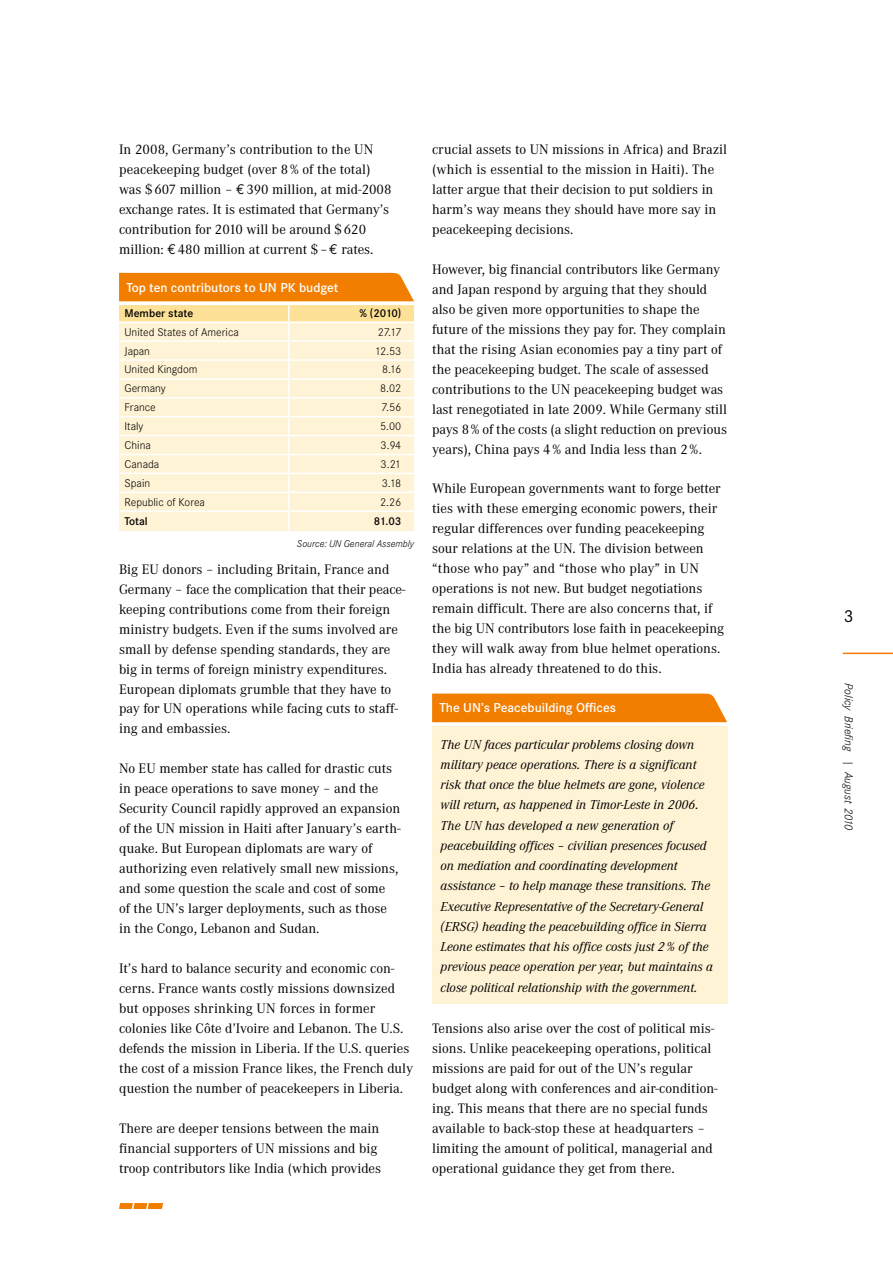
<style>
.page{position:relative;width:893px;height:1263px;background:#fff}
.page>*{position:absolute;margin:0;border:0;box-sizing:border-box;transform-origin:0 0}
.t1{font:18px "Corporate CVS";color:#000}
.t2{font:14.25px/20px "Corporate CVA";color:#000}
.t3{font:italic 13.5px/20.2px "Corporate CVA";color:#000}
.t4{font:13.5px "Corporate CVS Demi";color:#fff}
.t5{font:italic 12px "Corporate CVS Light";color:#000}
.t6{font:11.7px "Corporate CVS Light";color:#000}
.t7{font:11.7px "Corporate CVS Demi";color:#000}
.t8{font:italic 10.2px "Corporate CVS Light";color:#000}
.s1{font-family:"Euro Mono Std"}
</style>
<div class="page">
<svg style="left:119px;top:1203px;width:44px;height:6px"></svg>
<hr style="left:843px;top:653px;width:50px;height:1px;background:#f27e00">
<div style="left:432px;top:693px;width:295px;height:29px;background:#f27e00"></div>
<div style="left:432px;top:726px;width:295px;height:277px;background:#fff3d5"></div>
<svg style="left:119px;top:273px;width:295px;height:258px;background:#fde6bd"></svg>
<hr style="left:119px;top:302px;width:170px;height:3px;background:#fff">
<hr style="left:289px;top:302px;width:125px;height:3px;background:#fff">
<p class="t2" style="left:119px;top:140px;width:274px">In 2008, Germany’s contribution to the UN peacekeeping budget (over 8 % of the total) was $ 607 million – <span class="s1">€</span> 390 million, at mid-2008 exchange rates. It is estimated that Germany’s contribution for 2010 will be around $ 620 million: <span class="s1">€</span> 480 million at current $ – <span class="s1">€</span> rates.</p>
<p class="t4" style="left:126px;top:279px;width:214px">Top ten contributors to UN PK budget</p>
<p class="t7" style="left:125px;top:306px;width:70px">Member state</p>
<p class="t7" style="left:359px;top:306px;width:43px">% (2010)</p>
<p class="t6" style="left:125px;top:325px;width:116px">United States of America</p>
<p class="t6" style="left:378px;top:325px;width:25px">27.17</p>
<p class="t6" style="left:125px;top:344px;width:27px">Japan</p>
<p class="t6" style="left:375px;top:344px;width:28px">12.53</p>
<p class="t6" style="left:125px;top:363px;width:75px">United Kingdom</p>
<p class="t6" style="left:382px;top:363px;width:21px">8.16</p>
<p class="t6" style="left:125px;top:382px;width:43px">Germany</p>
<p class="t6" style="left:380px;top:382px;width:23px">8.02</p>
<p class="t6" style="left:125px;top:401px;width:33px">France</p>
<p class="t6" style="left:381px;top:401px;width:22px">7.56</p>
<p class="t6" style="left:125px;top:420px;width:21px">Italy</p>
<p class="t6" style="left:380px;top:420px;width:23px">5.00</p>
<p class="t6" style="left:125px;top:438px;width:28px">China</p>
<p class="t6" style="left:381px;top:438px;width:22px">3.94</p>
<p class="t6" style="left:125px;top:457px;width:36px">Canada</p>
<p class="t6" style="left:381px;top:457px;width:22px">3.21</p>
<p class="t6" style="left:125px;top:476px;width:27px">Spain</p>
<p class="t6" style="left:382px;top:476px;width:21px">3.18</p>
<p class="t6" style="left:125px;top:495px;width:82px">Republic of Korea</p>
<p class="t6" style="left:380px;top:495px;width:23px">2.26</p>
<p class="t7" style="left:125px;top:514px;width:25px">Total</p>
<p class="t7" style="left:374px;top:514px;width:29px">81.03</p>
<p class="t8" style="left:297px;top:538px;width:119px">Source: UN General Assembly</p>
<p class="t2" style="left:119px;top:559px;width:288px">Big EU donors – including Britain, France and Germany – face the complication that their peace&shy;keeping contributions come from their foreign ministry budgets. Even if the sums involved are small by defense spending standards, they are big in terms of foreign ministry expenditures.<br>European diplomats grumble that they have to pay for UN operations while facing cuts to staff&shy;ing and embassies.</p>
<p class="t2" style="left:119px;top:759px;width:283px">No EU member state has called for drastic cuts in peace operations to save money – and the Security Council rapidly approved an expansion of the UN mission in Haiti after January’s earth&shy;quake. But European diplomats are wary of authorizing even relatively small new missions, and some question the scale and cost of some<br>of the UN’s larger deployments, such as those in the Congo, Lebanon and Sudan.</p>
<p class="t2" style="left:119px;top:959px;width:296px">It’s hard to balance security and economic con&shy;cerns. France wants costly missions downsized but opposes shrinking UN forces in former colonies like Côte d’Ivoire and Lebanon. The U.S. defends the mission in Liberia. If the U.S. queries the cost of a mission France likes, the French duly question the number of peacekeepers in Liberia.</p>
<p class="t2" style="left:119px;top:1119px;width:264px">There are deeper tensions between the main financial supporters of UN missions and big troop contributors like India (which provides</p>
<p class="t2" style="left:432px;top:139px;width:296px">crucial assets to UN missions in Africa) and Brazil (which is essential to the mission in Haiti). The latter argue that their decision to put soldiers in harm’s way means they should have more say in peacekeeping decisions.</p>
<p class="t2" style="left:432px;top:259px;width:297px">However, big financial contributors like Germany and Japan respond by arguing that they should also be given more opportunities to shape the future of the missions they pay for. They complain that the rising Asian economies pay a tiny part of the peacekeeping budget. The scale of assessed contributions to the UN peacekeeping budget was last renegotiated in late 2009. While Germany still pays 8 % of the costs (a slight reduction on previous years), China pays 4 % and India less than 2 %.</p>
<p class="t2" style="left:432px;top:479px;width:293px">While European governments want to forge better ties with these emerging economic powers, their regular differences over funding peacekeeping sour relations at the UN. The division between “those who pay” and “those who play” in UN operations is not new. But budget negotiations remain difficult. There are also concerns that, if the big UN contributors lose faith in peacekeeping they will walk away from blue helmet operations.<br>India has already threatened to do this.</p>
<p class="t4" style="left:439px;top:700px;width:178px">The UN’s Peacebuilding Offices</p>
<p class="t3" style="left:441px;top:734px;width:274px">The UN faces particular problems closing down military peace operations. There is a significant risk that once the blue helmets are gone, violence will return, as happened in Timor-Leste in 2006.<br>The UN has developed a new generation of peacebuilding offices – civilian presences focused on mediation and coordinating development assistance – to help manage these transitions. The Executive Representative of the Secretary-General (ERSG) heading the peacebuilding office in Sierra Leone estimates that his office costs just 2% of the previous peace operation per year, but maintains a close political relationship with the government.</p>
<p class="t2" style="left:432px;top:1019px;width:287px">Tensions also arise over the cost of political mis&shy;sions. Unlike peacekeeping operations, political missions are paid for out of the UN’s regular budget along with conferences and air-condition&shy;ing. This means that there are no special funds available to back-stop these at headquarters – limiting the amount of political, managerial and operational guidance they get from there.</p>
<p class="t1" style="left:844px;top:606px;width:11px">3</p>
<p class="t5" style="left:855px;top:683px;width:149px;rotate:90deg">Policy Briefing | August 2010</p>
</div>
